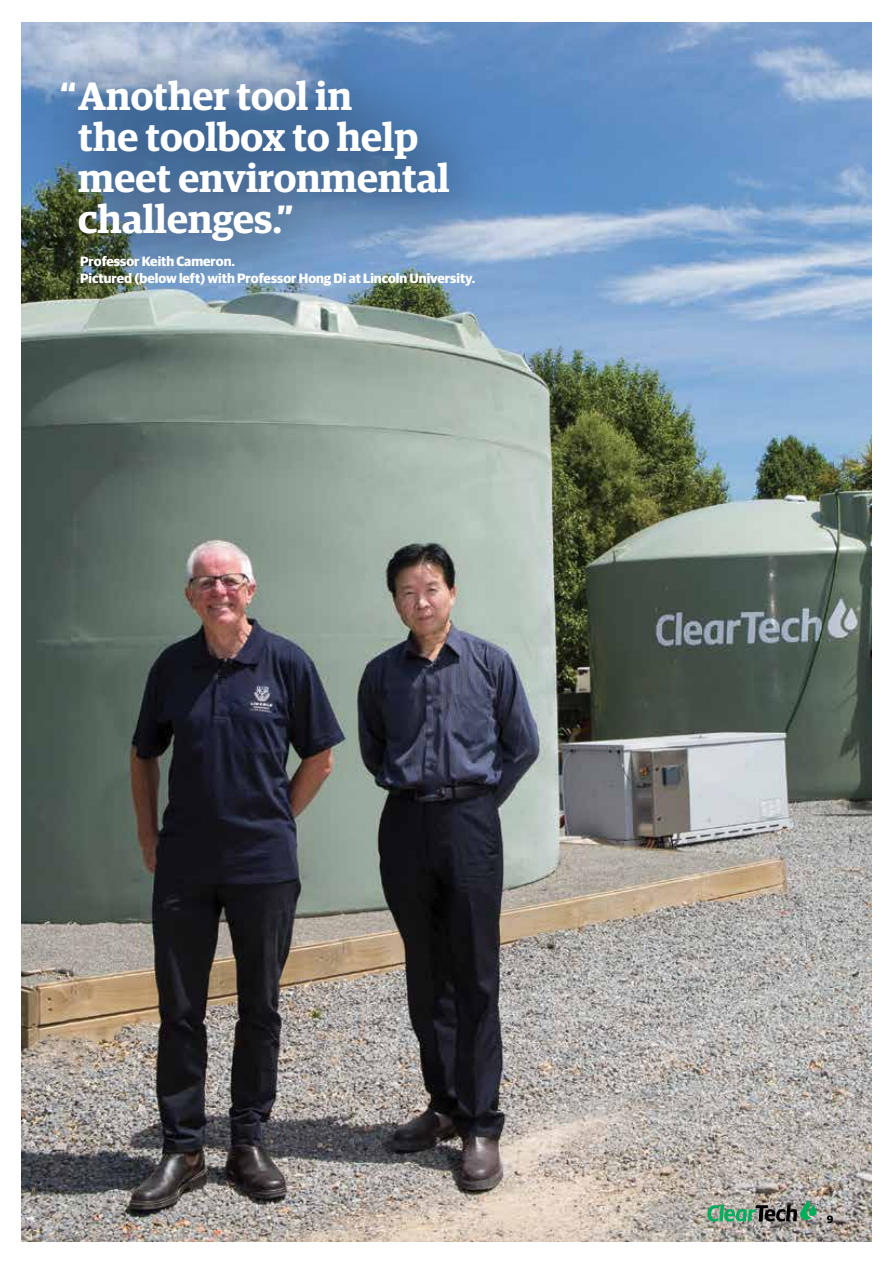
<style>
.page{position:relative;width:893px;height:1263px;background:#fff}
.page>*{position:absolute;margin:0;border:0;box-sizing:border-box;transform-origin:0 0}
.t1{font:600 39.6px/41.2px "Guardian Egyp";color:#fff}
.t2{font:700 13.5px/16.5px "Guardian Sans";color:#fff}
.t3{font:700 10.5px "Guardian Sans";color:#000}
</style>
<div class="page">
<img style="left:21px;top:22px;width:851px;height:1220px">
<div style="left:22px;top:37px;width:489px;height:266px;background:#000;opacity:.75"></div>
<svg style="left:707px;top:1199px;width:112px;height:22px;background:#70917c"></svg>
<h1 class="t1" style="left:78px;top:72px;width:373px;text-indent:-19px">“Another tool in<br>the toolbox to help meet environmental challenges.”</h1>
<p class="t2" style="left:80px;top:252px;width:397px">Professor Keith Cameron.<br>Pictured (below left) with Professor Hong Di at Lincoln University.</p>
<p class="t3" style="left:827px;top:1212px;width:8px">9</p>
</div>
